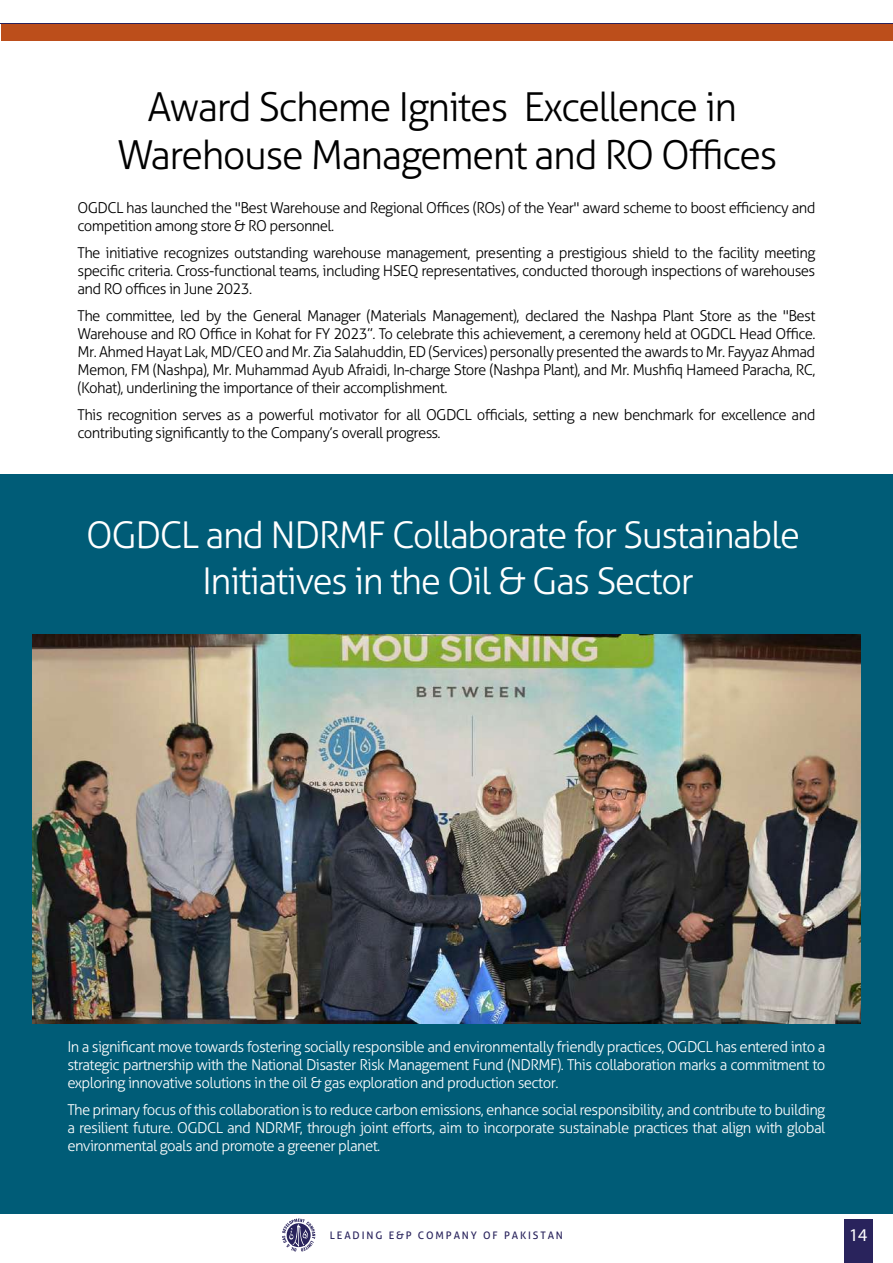
<style>
.page{position:relative;width:893px;height:1263px;background:#fff}
.page>*{position:absolute;margin:0;border:0;box-sizing:border-box;transform-origin:0 0}
.t1{font:300 39.9px/48px "Aller";letter-spacing:-.04em;color:#000;text-align:center}
.t2{font:300 36.9px/45.8px "Aller";letter-spacing:-.04em;color:#fff;text-align:center}
.t3{font:18px "Myriad Pro";color:#fff}
.t4{font:300 15px/18px "Aller";letter-spacing:-.04em;color:#000}
.t5{font:300 15px/18px "Aller";letter-spacing:-.04em;color:#fff;text-align:justify}
.t6{font:10.35px "Aller";letter-spacing:.18em;color:#29235c}
</style>
<div class="page">
<div style="left:1px;top:23px;width:892px;height:18px;background:#bc4e1b"></div>
<hr style="left:1px;top:23px;width:892px;height:1px;background:#29235c">
<svg style="left:282px;top:1218px;width:33px;height:33px"></svg>
<div style="left:844px;top:1219px;width:28px;height:44px;background:#29235c"></div>
<div style="left:0;top:474px;width:893px;height:740px;background:#005c77"></div>
<img style="left:33px;top:634px;width:827px;height:389px">
<h1 class="t1" style="left:117px;top:83px;width:662px">Award Scheme Ignites Excellence in<br>Warehouse Management and RO Offices</h1>
<p class="t4" style="left:78px;top:199px;width:739px">OGDCL has launched the "Best Warehouse and Regional Offices (ROs) of the Year" award scheme to boost efficiency and competition among store &amp; RO personnel.</p>
<p class="t4" style="left:78px;top:244px;width:739px;text-align:justify">The initiative recognizes outstanding warehouse management, presenting a prestigious shield to the facility meeting specific criteria. Cross-functional teams, including HSEQ representatives, conducted thorough inspections of warehouses and RO offices in June 2023.</p>
<p class="t4" style="left:78px;top:307px;width:739px;text-align:justify">The committee, led by the General Manager (Materials Management), declared the Nashpa Plant Store as the "Best Warehouse and RO Office in Kohat for FY 2023”. To celebrate this achievement, a ceremony held at OGDCL Head Office.<br>Mr. Ahmed Hayat Lak, MD/CEO and Mr. Zia Salahuddin, ED (Services) personally presented the awards to Mr. Fayyaz Ahmad Memon, FM (Nashpa), Mr. Muhammad Ayub Afraidi, In-charge Store (Nashpa Plant), and Mr. Mushfiq Hameed Paracha, RC, (Kohat), underlining the importance of their accomplishment.</p>
<p class="t4" style="left:78px;top:406px;width:739px">This recognition serves as a powerful motivator for all OGDCL officials, setting a new benchmark for excellence and contributing significantly to the Company’s overall progress.</p>
<h2 class="t2" style="left:86px;top:512px;width:715px">OGDCL and NDRMF Collaborate for Sustainable<br>Initiatives in the Oil &amp; Gas Sector</h2>
<p class="t5" style="left:67px;top:1038px;width:760px">In a significant move towards fostering socially responsible and environmentally friendly practices, OGDCL has entered into a strategic partnership with the National Disaster Risk Management Fund (NDRMF). This collaboration marks a commitment to exploring innovative solutions in the oil &amp; gas exploration and production sector.</p>
<p class="t5" style="left:67px;top:1101px;width:760px">The primary focus of this collaboration is to reduce carbon emissions, enhance social responsibility, and contribute to building a resilient future. OGDCL and NDRMF, through joint efforts, aim to incorporate sustainable practices that align with global environmental goals and promote a greener planet.</p>
<p class="t6" style="left:330px;top:1228px;width:235px">LEADING E&amp;P COMPANY OF PAKISTAN</p>
<p class="t3" style="left:849px;top:1225px;width:20px">14</p>
</div>
